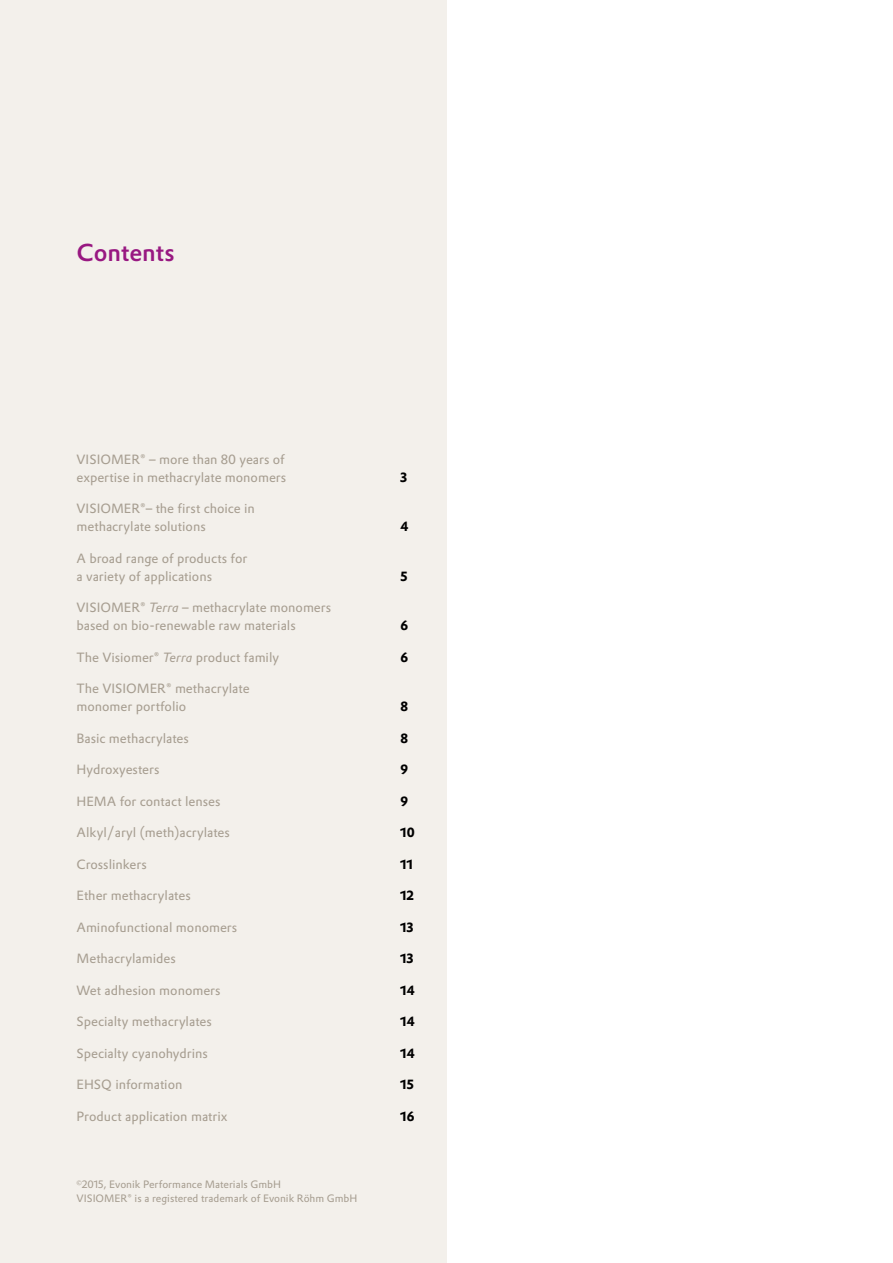
<style>
.page{position:relative;width:893px;height:1263px;background:#fff}
.page>*{position:absolute;margin:0;border:0;box-sizing:border-box;transform-origin:0 0}
.t1{font:500 24px "Evonik Prokyon";color:#981881}
.t2{font:13.2px/18px "Evonik Prokyon";color:#a79e91}
.t3{font:700 13.2px "Evonik Prokyon";color:#000}
.t4{font:10.5px/13.5px "Evonik Prokyon";color:#a79e91}
.s1{font-style:italic}
</style>
<div class="page">
<div style="left:0;top:0;width:446px;height:1263px;background:#f3f0eb"></div>
<h1 class="t1" style="left:77px;top:234px;width:100px">Contents</h1>
<p class="t2" style="left:77px;top:449px;width:211px">VISIOMER® – more than 80 years of expertise in methacrylate monomers</p>
<p class="t2" style="left:77px;top:499px;width:180px">VISIOMER®– the first choice in methacrylate solutions</p>
<p class="t2" style="left:77px;top:548px;width:172px">A broad range of products for a variety of applications</p>
<p class="t2" style="left:77px;top:597px;width:256px">VISIOMER® <span class="s1">Terra</span> – methacrylate monomers based on bio-renewable raw materials</p>
<p class="t3" style="left:401px;top:466px;width:8px">3</p>
<p class="t3" style="left:401px;top:516px;width:9px">4</p>
<p class="t3" style="left:401px;top:565px;width:9px">5</p>
<p class="t3" style="left:401px;top:615px;width:9px">6</p>
<p class="t2" style="left:77px;top:647px;width:204px">The Visiomer® <span class="s1">Terra</span> product family</p>
<p class="t3" style="left:401px;top:646px;width:9px">6</p>
<p class="t2" style="left:77px;top:678px;width:174px">The VISIOMER® methacrylate monomer portfolio</p>
<p class="t3" style="left:401px;top:696px;width:9px">8</p>
<p class="t2" style="left:77px;top:728px;width:114px">Basic methacrylates</p>
<p class="t3" style="left:401px;top:727px;width:9px">8</p>
<p class="t2" style="left:77px;top:759px;width:84px">Hydroxyesters</p>
<p class="t3" style="left:401px;top:759px;width:9px">9</p>
<p class="t2" style="left:77px;top:791px;width:145px">HEMA for contact lenses</p>
<p class="t3" style="left:401px;top:790px;width:9px">9</p>
<p class="t2" style="left:77px;top:822px;width:155px">Alkyl/aryl (meth)acrylates</p>
<p class="t3" style="left:401px;top:822px;width:16px">10</p>
<p class="t2" style="left:77px;top:854px;width:72px">Crosslinkers</p>
<p class="t3" style="left:401px;top:853px;width:14px">11</p>
<p class="t2" style="left:77px;top:885px;width:116px">Ether methacrylates</p>
<p class="t3" style="left:401px;top:885px;width:15px">12</p>
<p class="t2" style="left:77px;top:917px;width:162px">Aminofunctional monomers</p>
<p class="t3" style="left:401px;top:916px;width:14px">13</p>
<p class="t2" style="left:77px;top:948px;width:101px">Methacrylamides</p>
<p class="t3" style="left:401px;top:948px;width:14px">13</p>
<p class="t2" style="left:77px;top:980px;width:146px">Wet adhesion monomers</p>
<p class="t3" style="left:401px;top:979px;width:16px">14</p>
<p class="t2" style="left:77px;top:1011px;width:137px">Specialty methacrylates</p>
<p class="t3" style="left:401px;top:1011px;width:16px">14</p>
<p class="t2" style="left:77px;top:1043px;width:133px">Specialty cyanohydrins</p>
<p class="t3" style="left:401px;top:1042px;width:16px">14</p>
<p class="t2" style="left:77px;top:1074px;width:107px">EHSQ information</p>
<p class="t3" style="left:401px;top:1074px;width:15px">15</p>
<p class="t2" style="left:77px;top:1106px;width:153px">Product application matrix</p>
<p class="t3" style="left:401px;top:1105px;width:15px">16</p>
<p class="t4" style="left:77px;top:1177px;width:282px"><sup>©</sup>2015, Evonik Performance Materials GmbH<br>VISIOMER® is a registered trademark of Evonik Röhm GmbH</p>
</div>
